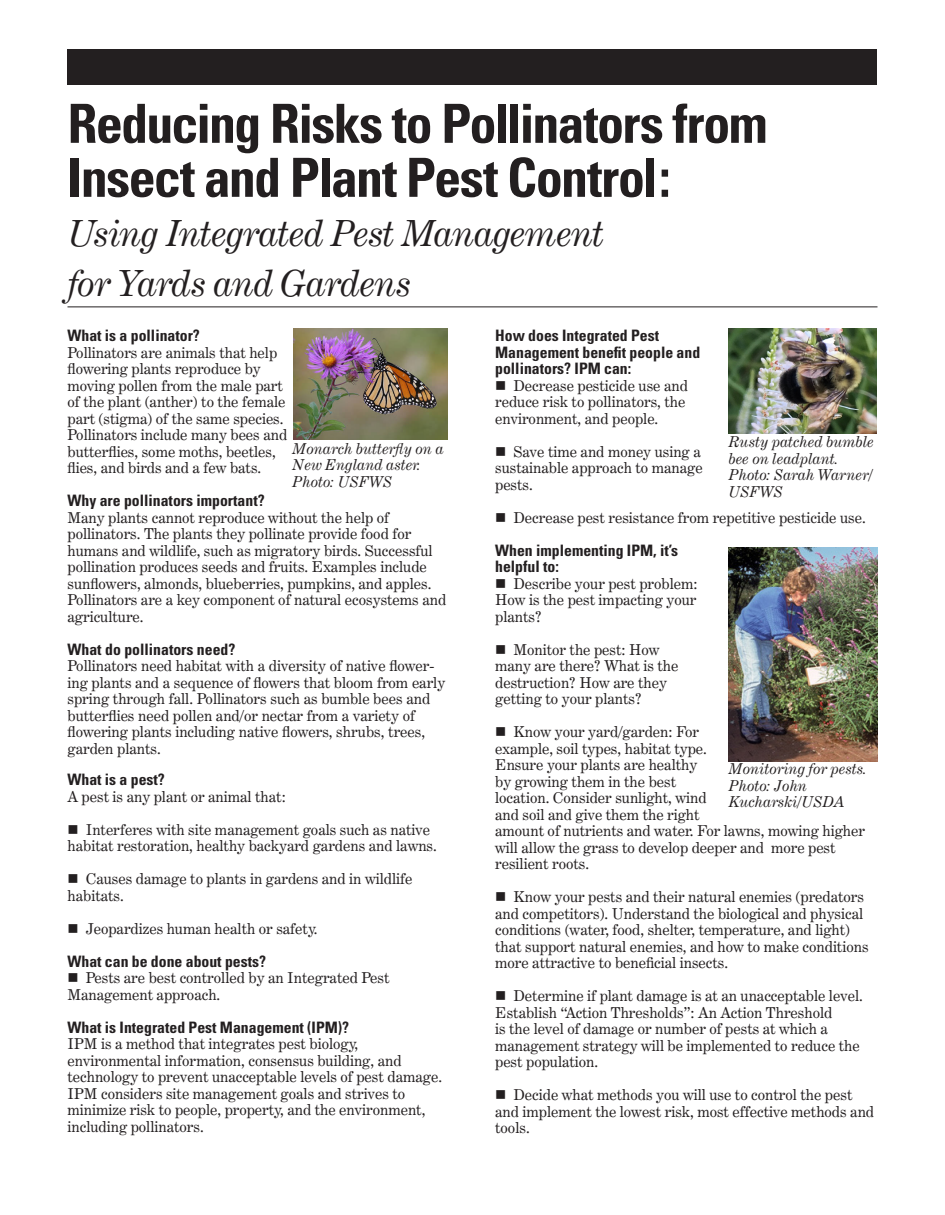
<style>
.page{position:relative;width:945px;height:1215px;background:#fff}
.page>*{position:absolute;margin:0;border:0;box-sizing:border-box;transform-origin:0 0}
.t1{font:700 condensed 54px/54px "Univers";letter-spacing:-.03em;color:#231f20}
.t2{font:italic 36px/49.5px "Century Expanded BT";letter-spacing:-.02em;color:#231f20}
.t3{font:700 condensed 15.75px/16.5px "Univers";color:#231f20}
.t4{font:15px/16.5px "Century Expanded BT";color:#231f20}
.t5{font:italic 15px/16.5px "Century Expanded BT";color:#231f20}
</style>
<div class="page">
<img style="left:293px;top:328px;width:155px;height:111px">
<img style="left:728px;top:328px;width:148px;height:106px">
<div style="left:68px;top:50px;width:810px;height:36px;background:#231f20"></div>
<hr style="left:68px;top:307px;width:810px;height:1px;background:#231f20">
<img style="left:728px;top:547px;width:150px;height:214px">
<h1 class="t1" style="left:68px;top:96px;width:702px">Reducing Risks to Pollinators from<br>Insect and Plant Pest Control:</h1>
<h2 class="t2" style="left:68px;top:208px;width:538px">Using Integrated Pest Management for Yards and Gardens</h2>
<p class="t3" style="left:68px;top:327px;width:134px">What is a pollinator?</p>
<p class="t4" style="left:68px;top:344px;width:221px">Pollinators are animals that help flowering plants reproduce by moving pollen from the male part of the plant (anther) to the female part (stigma) of the same species.<br>Pollinators include many bees and butterflies, some moths, beetles, flies, and birds and a few bats.</p>
<p class="t3" style="left:495px;top:327px;width:207px">How does Integrated Pest<br>Management benefit people and pollinators? IPM can:</p>
<p class="t4" style="left:495px;top:377px;width:194px">■ Decrease pesticide use and reduce risk to pollinators, the environment, and people.</p>
<p class="t4" style="left:495px;top:443px;width:209px">■ Save time and money using a sustainable approach to manage pests.</p>
<p class="t4" style="left:495px;top:509px;width:372px">■ Decrease pest resistance from repetitive pesticide use.</p>
<p class="t5" style="left:728px;top:433px;width:147px">Rusty patched bumble bee on leadplant.<br>Photo: Sarah Warner/<br>USFWS</p>
<p class="t5" style="left:292px;top:440px;width:153px">Monarch butterfly on a<br>New England aster.<br>Photo: USFWS</p>
<p class="t3" style="left:68px;top:492px;width:199px">Why are pollinators important?</p>
<p class="t4" style="left:68px;top:509px;width:380px">Many plants cannot reproduce without the help of pollinators. The plants they pollinate provide food for humans and wildlife, such as migratory birds. Successful pollination produces seeds and fruits. Examples include sunflowers, almonds, blueberries, pumpkins, and apples.<br>Pollinators are a key component of natural ecosystems and agriculture.</p>
<p class="t3" style="left:68px;top:641px;width:169px">What do pollinators need?</p>
<p class="t4" style="left:68px;top:657px;width:379px">Pollinators need habitat with a diversity of native flower&shy;ing plants and a sequence of flowers that bloom from early spring through fall. Pollinators such as bumble bees and butterflies need pollen and/or nectar from a variety of flowering plants including native flowers, shrubs, trees, garden plants.</p>
<p class="t3" style="left:68px;top:771px;width:99px">What is a pest?</p>
<p class="t4" style="left:68px;top:788px;width:220px">A pest is any plant or animal that:</p>
<p class="t4" style="left:68px;top:821px;width:371px">■ Interferes with site management goals such as native habitat restoration, healthy backyard gardens and lawns.</p>
<p class="t4" style="left:68px;top:870px;width:346px">■ Causes damage to plants in gardens and in wildlife habitats.</p>
<p class="t4" style="left:68px;top:920px;width:252px">■ Jeopardizes human health or safety.</p>
<p class="t3" style="left:68px;top:953px;width:200px">What can be done about pests?</p>
<p class="t4" style="left:68px;top:969px;width:324px">■ Pests are best controlled by an Integrated Pest<br>Management approach.</p>
<p class="t3" style="left:68px;top:1019px;width:283px">What is Integrated Pest Management (IPM)?</p>
<p class="t4" style="left:68px;top:1035px;width:376px">IPM is a method that integrates pest biology, environmental information, consensus building, and technology to prevent unacceptable levels of pest damage.<br>IPM considers site management goals and strives to minimize risk to people, property, and the environment, including pollinators.</p>
<p class="t3" style="left:495px;top:542px;width:184px">When implementing IPM, it’s helpful to:</p>
<p class="t4" style="left:495px;top:575px;width:204px;text-align:justify">■ Describe your pest problem:<br>How is the pest impacting your plants?</p>
<p class="t4" style="left:495px;top:641px;width:185px">■ Monitor the pest: How many are there? What is the destruction? How are they getting to your plants?</p>
<p class="t4" style="left:495px;top:723px;width:371px">■ Know your yard/garden: For<br>example, soil types, habitat type.<br>Ensure your plants are healthy<br>by growing them in the best<br>location. Consider sunlight, wind<br>and soil and give them the right<br>amount of nutrients and water. For lawns, mowing higher will allow the grass to develop deeper and more pest resilient roots.</p>
<p class="t4" style="left:495px;top:888px;width:375px">■ Know your pests and their natural enemies (predators and competitors). Understand the biological and physical conditions (water, food, shelter, temperature, and light) that support natural enemies, and how to make conditions more attractive to beneficial insects.</p>
<p class="t4" style="left:495px;top:987px;width:369px">■ Determine if plant damage is at an unacceptable level.<br>Establish “Action Thresholds”: An Action Threshold<br>is the level of damage or number of pests at which a management strategy will be implemented to reduce the pest population.</p>
<p class="t4" style="left:495px;top:1086px;width:380px">■ Decide what methods you will use to control the pest and implement the lowest risk, most effective methods and tools.</p>
<p class="t5" style="left:728px;top:761px;width:140px">Monitoring for pests.<br>Photo: John<br>Kucharski/USDA</p>
</div>
